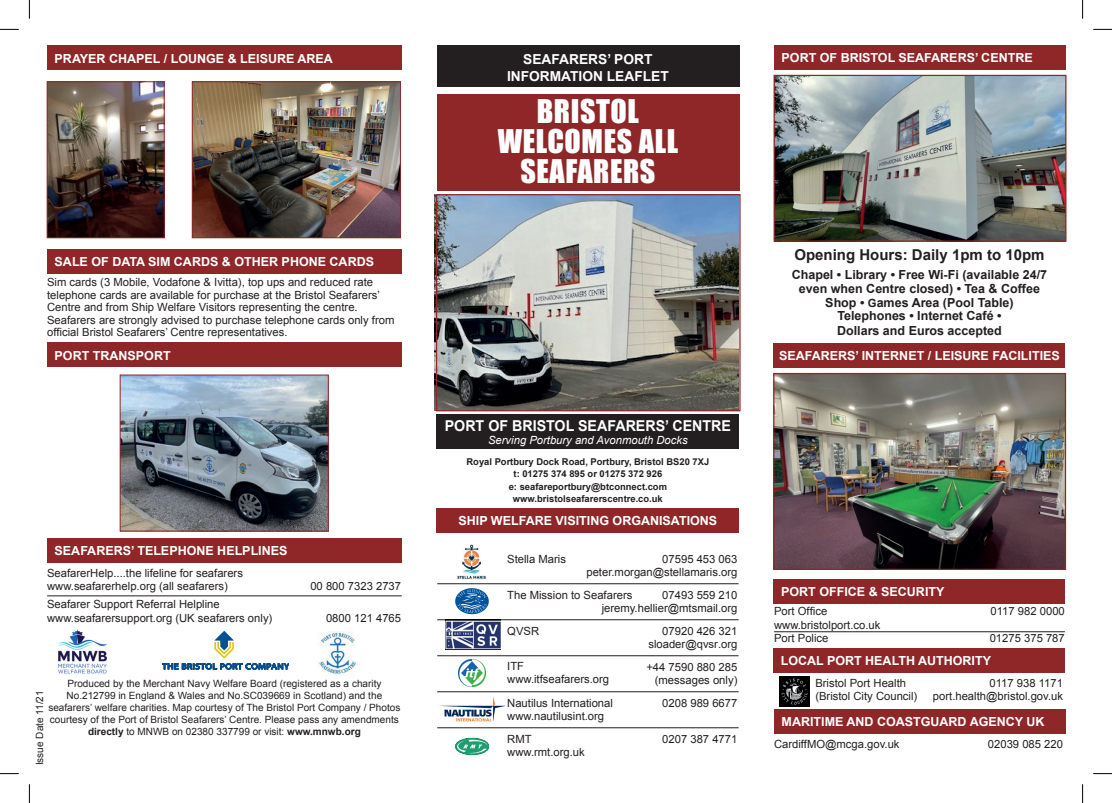
<style>
.page{position:relative;width:1112px;height:803px;background:#fff}
.page>*{position:absolute;margin:0;border:0;box-sizing:border-box;transform-origin:0 0}
.t1{font:30px/30px "Impact";letter-spacing:.02em;color:#fff;text-align:center}
.t2{font:700 15px "Arial";color:#fff;scale:.95 1}
.t3{font:700 15px "Arial";color:#231f20}
.t4{font:700 13.75px/16.5px "Arial";color:#fff;text-align:center}
.t5{font:700 12.5px "Arial";color:#fff}
.t6{font:700 12.5px/13.8px "Arial";color:#231f20;text-align:center}
.t7{font:11.25px/13.5px "Arial";color:#231f20}
.t8{font:italic 11.25px "Arial";color:#fff}
.t9{font:10px/12px "Arial";color:#231f20;text-align:center}
.t10{font:700 9.38px/12.5px "Arial";color:#231f20;text-align:center}
.t11{font:8.12px "Newtext IT Cby BT";letter-spacing:.05em;color:#015090;scale:1.15 1}
.s1{color:#070909}
.s2{font-weight:700}
.s3{font-size:11.25px}
</style>
<div class="page">
<div style="left:437px;top:45px;width:302px;height:42px;background:#231f20"></div>
<div style="left:437px;top:94px;width:302px;height:97px;background:#8f2728"></div>
<div style="left:774px;top:45px;width:291px;height:25px;background:#8f2728"></div>
<div style="left:47px;top:45px;width:354px;height:25px;background:#8f2728"></div>
<img style="left:318px;top:632px;width:40px;height:44px">
<hr style="left:773px;top:631px;width:291px;height:1px;background:#231f20">
<div style="left:773px;top:343px;width:291px;height:25px;background:#8f2728"></div>
<div style="left:773px;top:579px;width:291px;height:25px;background:#8f2728"></div>
<div style="left:773px;top:648px;width:291px;height:25px;background:#8f2728"></div>
<div style="left:773px;top:709px;width:292px;height:25px;background:#8f2728"></div>
<hr style="left:437px;top:583px;width:301px;height:1px;background:#231f20">
<hr style="left:437px;top:619px;width:301px;height:1px;background:#231f20">
<hr style="left:437px;top:655px;width:301px;height:1px;background:#231f20">
<hr style="left:437px;top:691px;width:301px;height:1px;background:#231f20">
<hr style="left:437px;top:727px;width:301px;height:1px;background:#231f20">
<div style="left:437px;top:508px;width:301px;height:24px;background:#8f2728"></div>
<hr style="left:47px;top:595px;width:354px;height:1px;background:#231f20">
<div style="left:47px;top:249px;width:354px;height:25px;background:#8f2728"></div>
<div style="left:47px;top:343px;width:354px;height:24px;background:#8f2728"></div>
<div style="left:47px;top:538px;width:355px;height:25px;background:#8f2728"></div>
<img style="left:455px;top:589px;width:33px;height:26px">
<img style="left:455px;top:737px;width:35px;height:18px">
<img style="left:458px;top:659px;width:27px;height:27px">
<div style="left:437px;top:415px;width:301px;height:34px;background:#231f20"></div>
<svg style="left:214px;top:631px;width:20px;height:28px"></svg>
<img style="left:439px;top:697px;width:66px;height:25px">
<img style="left:456px;top:544px;width:30px;height:35px">
<img style="left:779px;top:676px;width:30px;height:30px">
<img style="left:122px;top:377px;width:204px;height:152px">
<div style="left:120px;top:375px;width:208px;height:156px;border:1px solid #8f2728"></div>
<img style="left:49px;top:84px;width:113px;height:152px">
<div style="left:47px;top:82px;width:117px;height:156px;border:1px solid #8f2728"></div>
<img style="left:194px;top:84px;width:204px;height:152px">
<div style="left:192px;top:82px;width:208px;height:156px;border:1px solid #8f2728"></div>
<img style="left:434px;top:195px;width:304px;height:216px">
<div style="left:436px;top:194px;width:304px;height:217px;border:1px solid #8f2728"></div>
<img style="left:775px;top:77px;width:289px;height:163px">
<div style="left:773px;top:75px;width:293px;height:167px;border:1px solid #8f2728"></div>
<img style="left:775px;top:375px;width:288px;height:193px">
<div style="left:773px;top:373px;width:292px;height:197px;border:1px solid #8f2728"></div>
<svg style="left:0;top:29px;width:19px;height:1px"></svg>
<svg style="left:1093px;top:29px;width:18px;height:1px"></svg>
<svg style="left:0;top:773px;width:19px;height:1px"></svg>
<svg style="left:1093px;top:773px;width:18px;height:1px"></svg>
<svg style="left:29px;top:0;width:1px;height:19px"></svg>
<svg style="left:29px;top:784px;width:1px;height:19px"></svg>
<svg style="left:1082px;top:0;width:1px;height:19px"></svg>
<svg style="left:1082px;top:784px;width:1px;height:19px"></svg>
<img style="left:445px;top:619px;width:55px;height:31px">
<img style="left:58px;top:629px;width:49px;height:45px">
<p class="t5" style="left:55px;top:50px;width:280px">PRAYER CHAPEL / LOUNGE &amp; LEISURE AREA</p>
<p class="t5" style="left:55px;top:253px;width:321px">SALE OF DATA SIM CARDS &amp; OTHER PHONE CARDS</p>
<p class="t7" style="left:47px;top:276px;width:349px;line-height:12.5px">Sim cards (3 Mobile, Vodafone &amp; Ivitta), top ups and reduced rate telephone cards are available for purchase at the Bristol Seafarers’ Centre and from Ship Welfare Visitors representing the centre.<br>Seafarers are strongly advised to purchase telephone cards only from official Bristol Seafarers’ Centre representatives.</p>
<p class="t5" style="left:55px;top:347px;width:117px">PORT TRANSPORT</p>
<p class="t5" style="left:55px;top:543px;width:234px">SEAFARERS’ TELEPHONE HELPLINES</p>
<p class="t7" style="left:47px;top:566px;width:197px">SeafarerHelp....the lifeline for seafarers www.seafarerhelp.org (all seafarers)</p>
<p class="t7" style="left:47px;top:597px;width:227px;line-height:14.2px">Seafarer Support Referral Helpline www.seafarersupport.org (UK seafarers only)</p>
<p class="t11" style="left:149px;top:660px;width:112px">THE BRISTOL PORT COMP<span class="s1">ANY</span></p>
<p class="t11" style="left:162px;top:662px;width:112px">THE BRISTOL PORT COMP<span class="s1">ANY</span></p>
<p class="t7" style="left:310px;top:580px;width:92px">00 800 7323 2737</p>
<p class="t7" style="left:326px;top:611px;width:77px">0800 121 4765</p>
<p class="t9" style="left:48px;top:677px;width:353px">Produced by the Merchant Navy Welfare Board (registered as a charity No.212799 in England &amp; Wales and No.SC039669 in Scotland) and the seafarers’ welfare charities. Map courtesy of The Bristol Port Company / Photos courtesy of the Port of Bristol Seafarers’ Centre. Please pass any amendments <span class="s2">directly</span> to MNWB on 02380 337799 or visit: <span class="s2">www.mnwb.org</span></p>
<p class="t9" style="left:34px;top:765px;width:76px;rotate:-90deg">Issue Date 11/21</p>
<p class="t4" style="left:507px;top:52px;width:163px">SEAFARERS’ PORT<br>INFORMATION LEAFLET</p>
<h1 class="t1" style="left:497px;top:96px;width:182px">BRISTOL<br>WELCOMES ALL<br>SEAFARERS</h1>
<h2 class="t2" style="left:444px;top:415px;width:303px">PORT OF BRISTOL SEAFARERS’ CENTRE</h2>
<p class="t8" style="left:488px;top:433px;width:201px">Serving Portbury and Avonmouth Docks</p>
<p class="t10" style="left:466px;top:455px;width:244px">Royal Portbury Dock Road, Portbury, Bristol BS20 7XJ t: 01275 374 895 or 01275 372 926<br>e: seafareportbury@btconnect.com www.bristolseafarerscentre.co.uk</p>
<p class="t5" style="left:458px;top:512px;width:260px">SHIP WELFARE VISITING ORGANISATIONS</p>
<p class="t7" style="left:507px;top:552px;width:60px">Stella Maris</p>
<p class="t7" style="left:586px;top:552px;width:152px;text-align:right">07595 453 063 peter.morgan@stellamaris.org</p>
<p class="t7" style="left:507px;top:588px;width:127px">The Mission to Seafarers</p>
<p class="t7" style="left:601px;top:588px;width:137px;text-align:right">07493 559 210 jeremy.hellier@mtsmail.org</p>
<p class="t7" style="left:648px;top:624px;width:90px;text-align:right">07920 426 321 sloader@qvsr.org</p>
<p class="t7" style="left:507px;top:659px;width:18px">ITF</p>
<p class="t7" style="left:646px;top:660px;width:93px">+44 7590 880 285</p>
<p class="t7" style="left:507px;top:673px;width:103px">www.itfseafarers.org</p>
<p class="t7" style="left:654px;top:674px;width:84px">(messages only)</p>
<p class="t7" style="left:507px;top:696px;width:107px">Nautilus International</p>
<p class="t7" style="left:662px;top:696px;width:77px">0208 989 6677</p>
<p class="t7" style="left:507px;top:705px;width:98px;line-height:22.5px">www.nautilusint.org<br>RMT</p>
<p class="t7" style="left:662px;top:732px;width:77px">0207 387 4771</p>
<p class="t7" style="left:507px;top:746px;width:79px">www.rmt.org.uk</p>
<p class="t5" style="left:781px;top:49px;width:252px">PORT OF BRISTOL SEAFARERS’ CENTRE</p>
<h2 class="t3" style="left:794px;top:245px;width:252px">Opening Hours: Daily 1pm to 10pm</h2>
<p class="t6" style="left:791px;top:268px;width:257px">Chapel • Library • Free Wi-Fi (available 24/7 even when Centre closed) • Tea &amp; Coffee Shop • <span class="s3">G</span>ames Area (Pool Table)<br>Telephones • Internet Café •</p>
<p class="t6" style="left:836px;top:324px;width:166px">Dollars and Euros accepted</p>
<p class="t5" style="left:778px;top:347px;width:282px">SEAFARERS’ INTERNET / LEISURE FACILITIES</p>
<p class="t5" style="left:781px;top:583px;width:165px">PORT OFFICE &amp; SECURITY</p>
<p class="t7" style="left:773px;top:605px;width:55px">Port Office</p>
<p class="t7" style="left:990px;top:605px;width:76px">0117 982 0000</p>
<p class="t7" style="left:773px;top:618px;width:108px">www.bristolport.co.uk<br>Port Police</p>
<p class="t7" style="left:989px;top:632px;width:77px">01275 375 787</p>
<p class="t5" style="left:780px;top:653px;width:212px">LOCAL PORT HEALTH AUTHORITY</p>
<p class="t7" style="left:815px;top:676px;width:92px">Bristol Port Health</p>
<p class="t7" style="left:989px;top:676px;width:75px">0117 938 1171</p>
<p class="t7" style="left:815px;top:689px;width:103px">(Bristol City Council)</p>
<p class="t7" style="left:932px;top:689px;width:132px">port.health@bristol.gov.uk</p>
<p class="t5" style="left:781px;top:714px;width:264px">MARITIME AND COASTGUARD AGENCY UK</p>
<p class="t7" style="left:773px;top:737px;width:127px">CardiffMO@mcga.gov.uk</p>
<p class="t7" style="left:987px;top:737px;width:77px">02039 085 220</p>
</div>
